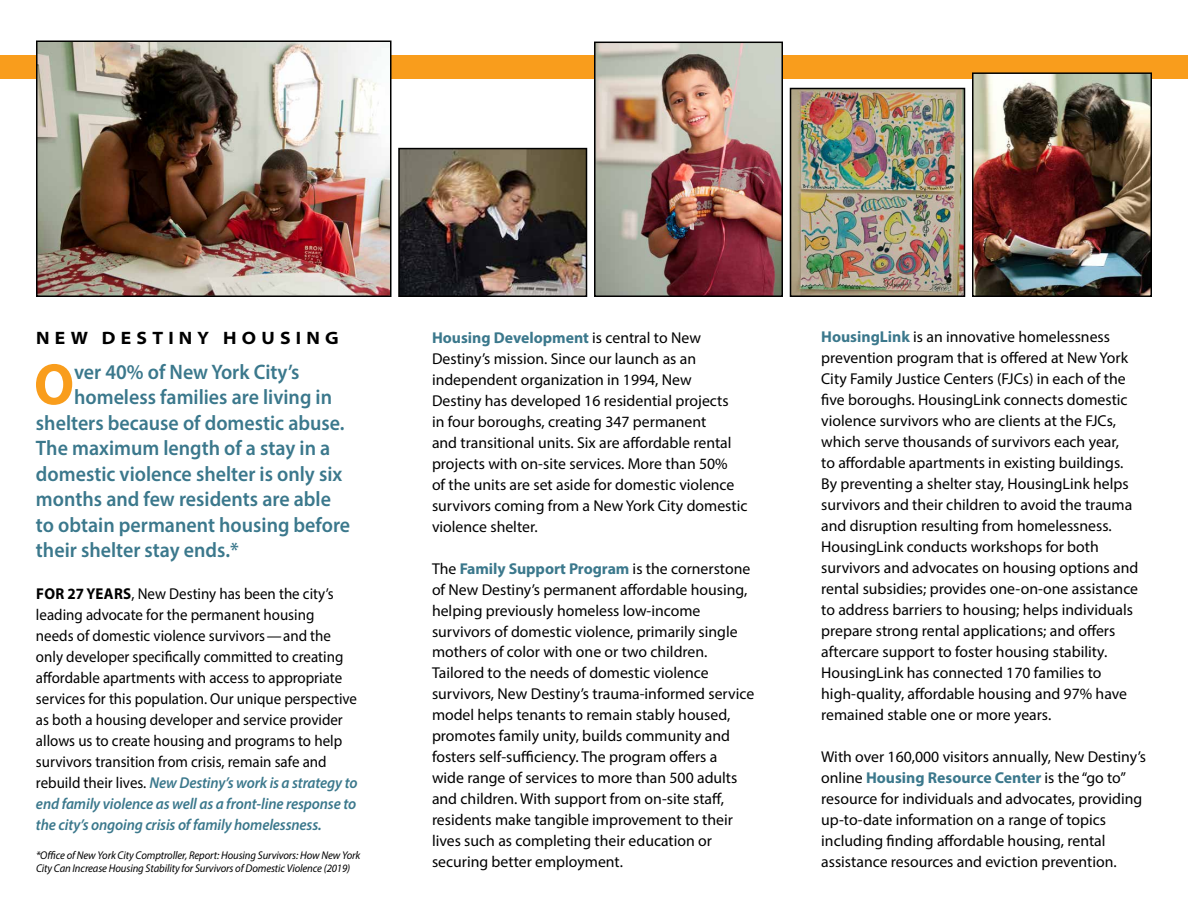
<style>
.page{position:relative;width:1188px;height:918px;background:#fff}
.page>*{position:absolute;margin:0;border:0;box-sizing:border-box;transform-origin:0 0}
.t1{font:700 58.8px "Myriad Pro";color:#f99d1c;scale:.95 1}
.t2{font:600 21px "Myriad Pro";color:#3b788c;scale:.95 1}
.t3{font:700 semi-expanded 18px "Myriad Pro";letter-spacing:.29em;color:#000}
.t4{font:15.75px/21px "Myriad Pro";color:#000}
.t5{font:15.75px/21px "Myriad Pro";color:#000;scale:.95 1}
.t6{font:italic 11.25px/13.5px "Myriad Pro";letter-spacing:-.01em;color:#000;scale:.95 1}
.s1{font-weight:700}
.s2{font-weight:600;font-style:italic;color:#3b788c}
.s3{font-weight:700;color:#3b788c}
</style>
<div class="page">
<div style="left:0;top:55px;width:1188px;height:23px;background:#f99d1c"></div>
<img style="left:597px;top:45px;width:183px;height:249px">
<div style="left:594px;top:42px;width:189px;height:255px;border:2px solid #000"></div>
<img style="left:975px;top:75px;width:174px;height:219px">
<div style="left:972px;top:72px;width:180px;height:225px;border:2px solid #000"></div>
<img style="left:793px;top:91px;width:169px;height:203px">
<div style="left:790px;top:88px;width:175px;height:209px;border:2px solid #000"></div>
<img style="left:39px;top:43px;width:350px;height:251px">
<div style="left:36px;top:40px;width:356px;height:257px;border:2px solid #000"></div>
<img style="left:401px;top:151px;width:183px;height:143px">
<div style="left:398px;top:148px;width:189px;height:149px;border:2px solid #000"></div>
<p class="t3" style="left:36px;top:326px;width:304px">NEW DESTINY HOUSING</p>
<h1 class="t1" style="left:34px;top:346px;width:44px">O</h1>
<h2 class="t2" style="left:74px;top:358px;width:239px">ver 40% of New York City’s</h2>
<h2 class="t2" style="left:74px;top:384px;width:273px">homeless families are living in</h2>
<h2 class="t2" style="left:36px;top:409px;width:326px">shelters because of domestic abuse.</h2>
<h2 class="t2" style="left:36px;top:435px;width:311px">The maximum length of a stay in a</h2>
<h2 class="t2" style="left:36px;top:460px;width:324px">domestic violence shelter is only six</h2>
<h2 class="t2" style="left:36px;top:486px;width:312px">months and few residents are able</h2>
<h2 class="t2" style="left:36px;top:511px;width:332px">to obtain permanent housing before</h2>
<h2 class="t2" style="left:36px;top:537px;width:215px">their shelter stay ends.*</h2>
<p class="t5" style="left:36px;top:583px;width:340px"><span class="s1">FOR 27 YEARS</span>, New Destiny has been the city’s leading advocate for the permanent housing<br>needs of domestic violence survivors—and the only developer specifically committed to creating affordable apartments with access to appropriate services for this population. Our unique perspective as both a housing developer and service provider allows us to create housing and programs to help survivors transition from crisis, remain safe and rebuild their lives. <span class="s2">New Destiny’s work is a strategy to end family violence as well as a front-line response to the city’s ongoing crisis of family homelessness.</span></p>
<p class="t6" style="left:36px;top:848px;width:343px">*Office of New York City Comptroller, Report: Housing Survivors: How New York<br>City Can Increase Housing Stability for Survivors of Domestic Violence (2019)</p>
<p class="t4" style="left:432px;top:327px;width:317px"><span class="s3">Housing Development</span> is central to New Destiny’s mission. Since our launch as an independent organization in 1994, New<br>Destiny has developed 16 residential projects<br>in four boroughs, creating 347 permanent<br>and transitional units. Six are affordable rental projects with on-site services. More than 50%<br>of the units are set aside for domestic violence survivors coming from a New York City domestic violence shelter.</p>
<p class="t4" style="left:432px;top:557px;width:324px">The <span class="s3">Family Support Program</span> is the cornerstone of New Destiny’s permanent affordable housing, helping previously homeless low-income survivors of domestic violence, primarily single mothers of color with one or two children.<br>Tailored to the needs of domestic violence survivors, New Destiny’s trauma-informed service model helps tenants to remain stably housed, promotes family unity, builds community and fosters self-sufficiency. The program offers a<br>wide range of services to more than 500 adults and children. With support from on-site staff, residents make tangible improvement to their lives such as completing their education or securing better employment.</p>
<p class="t4" style="left:821px;top:326px;width:319px"><span class="s3">HousingLink</span> is an innovative homelessness prevention program that is offered at New York City Family Justice Centers (FJCs) in each of the five boroughs. HousingLink connects domestic violence survivors who are clients at the FJCs, which serve thousands of survivors each year,<br>to affordable apartments in existing buildings.<br>By preventing a shelter stay, HousingLink helps survivors and their children to avoid the trauma and disruption resulting from homelessness.<br>HousingLink conducts workshops for both survivors and advocates on housing options and rental subsidies; provides one-on-one assistance to address barriers to housing; helps individuals prepare strong rental applications; and offers aftercare support to foster housing stability.<br>HousingLink has connected 170 families to high-quality, affordable housing and 97% have remained stable one or more years.</p>
<p class="t4" style="left:821px;top:746px;width:326px">With over 160,000 visitors annually, New Destiny’s online <span class="s3">Housing Resource Center</span> is the “go to” resource for individuals and advocates, providing up-to-date information on a range of topics including finding affordable housing, rental assistance resources and eviction prevention.</p>
</div>
